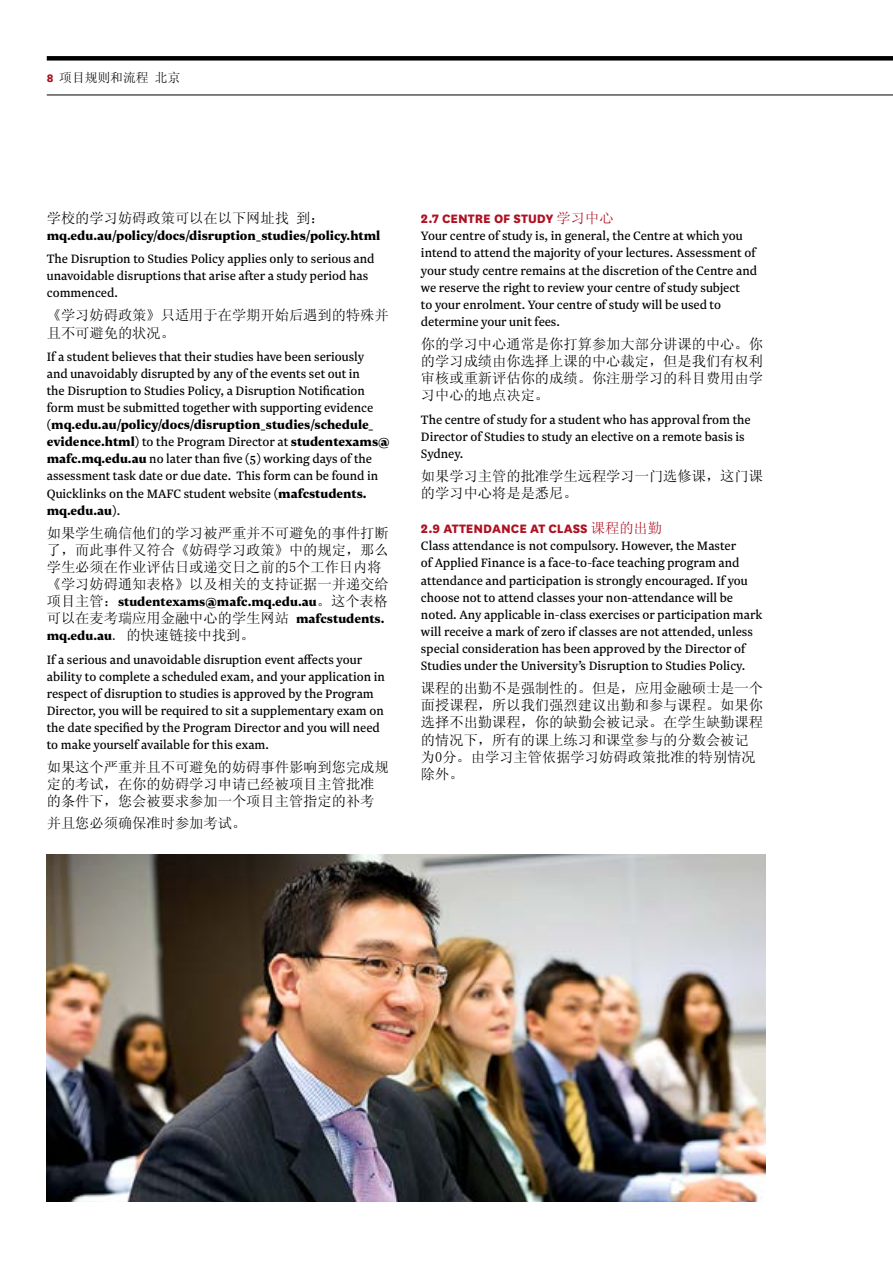
<style>
.page{position:relative;width:893px;height:1263px;background:#fff}
.page>*{position:absolute;margin:0;border:0;box-sizing:border-box;transform-origin:0 0}
.t1{font:14.25px/17.1px "Newzald";color:#000}
.t2{font:14.25px/17.1px "Sim Sun";color:#000}
.t3{font:900 14.25px "Newzald";color:#000}
.t4{font:800 14.25px "National";color:#ae1122}
.t5{font:12.75px "Sim Sun";color:#000}
.s1{font-family:"National";font-weight:800;color:#ae1122}
.s2{font-weight:900}
.s3{font-family:"Sim Sun";font-weight:400}
.s4{font-family:"Newzald";font-weight:900}
</style>
<div class="page">
<div style="left:47px;top:56px;width:846px;height:5px;background:#000"></div>
<hr style="left:47px;top:95px;width:846px;height:1px;background:#000">
<img style="left:47px;top:855px;width:718px;height:346px">
<p class="t5" style="left:47px;top:71px;width:135px"><span class="s1">8</span> 项目规则和流程 北京</p>
<p class="t2" style="left:47px;top:209px;width:279px">学校的学习妨碍政策可以在以下网址找 到：</p>
<p class="t3" style="left:47px;top:226px;width:335px">mq.edu.au/policy/docs/disruption_studies/policy.html</p>
<p class="t1" style="left:47px;top:250px;width:329px">The Disruption to Studies Policy applies only to serious and unavoidable disruptions that arise after a study period has commenced.</p>
<p class="t2" style="left:47px;top:307px;width:344px">《学习妨碍政策》只适用于在学期开始后遇到的特殊并且不可避免的状况。</p>
<p class="t1" style="left:47px;top:348px;width:344px">If a student believes that their studies have been seriously<br>and unavoidably disrupted by any of the events set out in<br>the Disruption to Studies Policy, a Disruption Notification form must be submitted together with supporting evidence (<span class="s2">mq.edu.au/policy/docs/disruption_studies/schedule_ evidence.html</span>) to the Program Director at <span class="s2">studentexams@ mafc.mq.edu.au</span> no later than five (5) working days of the assessment task date or due date. This form can be found in Quicklinks on the MAFC student website (<span class="s2">mafcstudents. mq.edu.au</span>).</p>
<p class="t2" style="left:47px;top:524px;width:344px">如果学生确信他们的学习被严重并不可避免的事件打断了，而此事件又符合《妨碍学习政策》中的规定，那么学生必须在作业评估日或递交日之前的5个工作日内将《学习妨碍通知表格》以及相关的支持证据一并递交给</p>
<p class="t3" style="left:47px;top:592px;width:343px"><span class="s3">项目主管：</span>studentexams@mafc.mq.edu.au<span class="s3">。这个表格</span></p>
<p class="t2" style="left:47px;top:610px;width:339px">可以在麦考瑞应用金融中心的学生网站 <span class="s4">mafcstudents. mq.edu.au</span>. 的快速链接中找到。</p>
<p class="t1" style="left:47px;top:650px;width:340px">If a serious and unavoidable disruption event affects your ability to complete a scheduled exam, and your application in respect of disruption to studies is approved by the Program Director, you will be required to sit a supplementary exam on the date specified by the Program Director and you will need to make yourself available for this exam.</p>
<p class="t2" style="left:47px;top:758px;width:344px">如果这个严重并且不可避免的妨碍事件影响到您完成规定的考试，在你的妨碍学习申请已经被项目主管批准的条件下，您会被要求参加一个项目主管指定的补考</p>
<p class="t2" style="left:47px;top:814px;width:201px">并且您必须确保准时参加考试。</p>
<p class="t4" style="left:421px;top:209px;width:194px">2.7 CENTRE OF STUDY <span class="s3">学习中心</span></p>
<p class="t1" style="left:421px;top:227px;width:338px">Your centre of study is, in general, the Centre at which you intend to attend the majority of your lectures. Assessment of your study centre remains at the discretion of the Centre and we reserve the right to review your centre of study subject<br>to your enrolment. Your centre of study will be used to determine your unit fees.</p>
<p class="t2" style="left:421px;top:335px;width:343px;text-align:justify">你的学习中心通常是你打算参加大部分讲课的中心。你的学习成绩由你选择上课的中心裁定，但是我们有权利审核或重新评估你的成绩。你注册学习的科目费用由学习中心的地点决定。</p>
<p class="t1" style="left:421px;top:410px;width:331px">The centre of study for a student who has approval from the<br>Director of Studies to study an elective on a remote basis is<br>Sydney.</p>
<p class="t2" style="left:421px;top:467px;width:343px">如果学习主管的批准学生远程学习一门选修课，这门课的学习中心将是是悉尼。</p>
<p class="t4" style="left:421px;top:519px;width:243px">2.9 ATTENDANCE AT CLASS <span class="s3">课程的出勤</span></p>
<p class="t1" style="left:421px;top:537px;width:343px">Class attendance is not compulsory. However, the Master<br>of Applied Finance is a face-to-face teaching program and attendance and participation is strongly encouraged. If you choose not to attend classes your non-attendance will be noted. Any applicable in-class exercises or participation mark will receive a mark of zero if classes are not attended, unless special consideration has been approved by the Director of Studies under the University’s Disruption to Studies Policy.</p>
<p class="t2" style="left:421px;top:680px;width:343px">课程的出勤不是强制性的。但是，应用金融硕士是一个面授课程，所以我们强烈建议出勤和参与课程。如果你选择不出勤课程，你的缺勤会被记录。在学生缺勤课程的情况下，所有的课上练习和课堂参与的分数会被记为0分。由学习主管依据学习妨碍政策批准的特别情况除外。</p>
</div>
